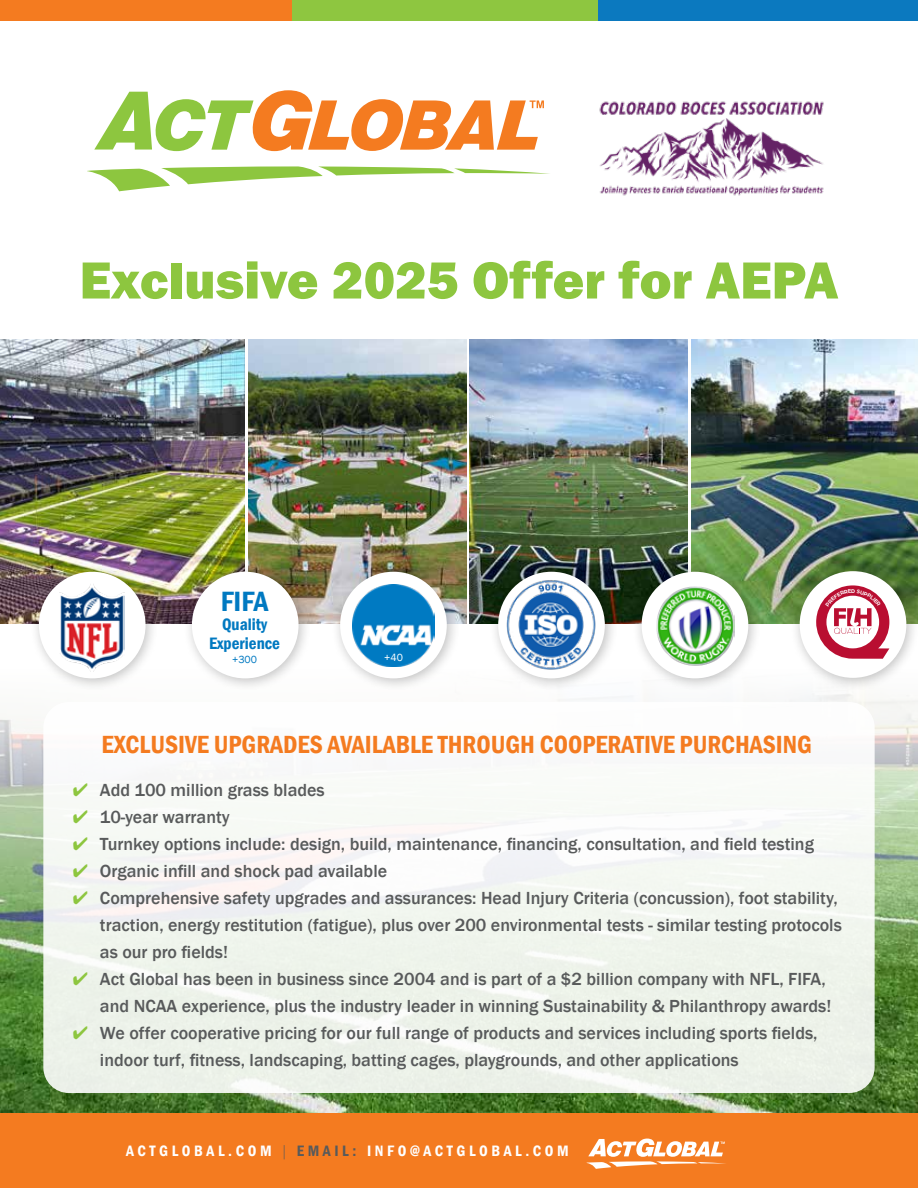
<style>
.page{position:relative;width:918px;height:1188px;background:#fff}
.page>*{position:absolute;margin:0;border:0;box-sizing:border-box;transform-origin:0 0}
.t1{font:800 54px "Franklin Gothic";color:#8dc63f}
.t2{font:600 condensed 28.65px "Franklin Gothic";color:#0079c1}
.t3{font:600 condensed 25.5px "Franklin Gothic";color:#f47b20}
.t4{font:500 18px/27px "Franklin Gothic";color:#585a5b}
.t5{font:600 condensed 16.95px/19px "Franklin Gothic";color:#0079c1;text-align:center}
.t6{font:600 condensed 15.45px "Franklin Gothic";letter-spacing:.23em;color:#fff}
.t7{font:600 condensed 12px "Franklin Gothic";letter-spacing:.23em;color:#fff}
.t8{font:10.65px "Franklin Gothic";color:#0079c1}
.t9{font:10.65px "Franklin Gothic";color:#fff}
.t10{font:700 5.7px "Arboria";color:#fff}
.s1{color:#8dc63f}
.s2{font-weight:400;font-stretch:normal}
.s3{font-family:"Times New Roman";font-weight:400;font-stretch:normal;color:#585a5b}
.s4{color:#585a5b}
</style>
<div class="page">
<img style="left:0;top:694px;width:918px;height:419px">
<div style="left:612px;top:0;width:306px;height:21px;background:#0b79bf"></div>
<div style="left:0;top:0;width:292px;height:21px;background:#f47b20"></div>
<div style="left:292px;top:0;width:306px;height:21px;background:#8ec640"></div>
<div style="left:598px;top:0;width:306px;height:21px;background:#0b79bf"></div>
<svg style="left:88px;top:166px;width:462px;height:25px"></svg>
<svg style="left:94px;top:90px;width:450px;height:61px"></svg>
<img style="left:599px;top:101px;width:225px;height:95px">
<div style="left:0;top:1113px;width:918px;height:75px;background:#f47b20"></div>
<div style="left:43px;top:702px;width:832px;height:391px;background:#f3f6f2;border-radius:26px"></div>
<img style="left:0;top:339px;width:245px;height:284px">
<img style="left:470px;top:339px;width:218px;height:284px">
<img style="left:248px;top:339px;width:218px;height:284px">
<img style="left:692px;top:339px;width:226px;height:284px">
<div style="left:29px;top:562px;width:130px;height:130px;background:#000;opacity:.25"></div>
<div style="left:39px;top:572px;width:107px;height:106px;background:#fff;border-radius:50%"></div>
<img style="left:60px;top:584px;width:64px;height:87px">
<div style="left:331px;top:562px;width:129px;height:130px;background:#000;opacity:.25"></div>
<div style="left:340px;top:572px;width:107px;height:106px;background:#fff;border-radius:50%"></div>
<div style="left:182px;top:562px;width:130px;height:130px;background:#000;opacity:.25"></div>
<div style="left:192px;top:572px;width:107px;height:106px;background:#fff;border-radius:50%"></div>
<div style="left:489px;top:562px;width:129px;height:130px;background:#000;opacity:.25"></div>
<div style="left:498px;top:572px;width:107px;height:106px;background:#fff;border-radius:50%"></div>
<img style="left:504px;top:577px;width:95px;height:95px">
<div style="left:632px;top:562px;width:130px;height:130px;background:#000;opacity:.25"></div>
<div style="left:642px;top:572px;width:106px;height:106px;background:#fff;border-radius:50%"></div>
<img style="left:657px;top:587px;width:78px;height:78px">
<div style="left:790px;top:562px;width:128px;height:129px;background:#000;opacity:.25"></div>
<div style="left:800px;top:571px;width:106px;height:107px;background:#fff;border-radius:50%"></div>
<img style="left:352px;top:584px;width:83px;height:82px">
<svg style="left:586px;top:1139px;width:140px;height:30px"></svg>
<svg style="left:816px;top:585px;width:73px;height:74px"></svg>
<h1 class="t1" style="left:80px;top:245px;width:760px">Exclusive 2025 Offer for AEPA</h1>
<h2 class="t2" style="left:221px;top:582px;width:49px">FIFA</h2>
<p class="t5" style="left:209px;top:614px;width:72px">Quality<br>Experience</p>
<p class="t8" style="left:232px;top:652px;width:26px">+300</p>
<p class="t9" style="left:384px;top:650px;width:20px">+40</p>
<p class="t10" style="left:851px;top:587px;width:6px">D</p>
<h3 class="t3" style="left:102px;top:728px;width:712px">EXCLUSIVE UPGRADES AVAILABLE THROUGH COOPERATIVE PURCHASING</h3>
<p class="t4" style="left:73px;top:777px;width:253px"><span class="s1">✔</span> Add 100 million grass blades</p>
<p class="t4" style="left:73px;top:804px;width:158px"><span class="s1">✔</span> 10-year warranty</p>
<p class="t4" style="left:73px;top:831px;width:743px"><span class="s1">✔</span> Turnkey options include: design, build, maintenance, financing, consultation, and field testing</p>
<p class="t4" style="left:73px;top:858px;width:316px"><span class="s1">✔</span> Organic infill and shock pad available</p>
<p class="t4" style="left:100px;top:885px;width:743px;text-indent:-27px"><span class="s1">✔</span> Comprehensive safety upgrades and assurances: Head Injury Criteria (concussion), foot stability, traction, energy restitution (fatigue), plus over 200 environmental tests - similar testing protocols as our pro fields!</p>
<p class="t4" style="left:73px;top:966px;width:760px;text-align:right"><span class="s1">✔</span> Act Global has been in business since 2004 and is part of a $2 billion company with NFL, FIFA, and NCAA experience, plus the industry leader in winning Sustainability &amp; Philanthropy awards!</p>
<p class="t4" style="left:100px;top:1020px;width:719px;text-indent:-27px"><span class="s1">✔</span> We offer cooperative pricing for our full range of products and services including sports fields, indoor turf, fitness, landscaping, batting cages, playgrounds, and other applications</p>
<p class="t7" style="left:189px;top:1138px;width:386px">WWW.ACTGLOBAL.COM <span class="s2">|</span> EMAIL: INFO@ACTGLOBAL.COM</p>
<p class="t6" style="left:126px;top:1140px;width:444px">ACTGLOBAL.COM <span class="s3">|</span> <span class="s4">EMAIL:</span> INFO@ACTGLOBAL.COM</p>
</div>
